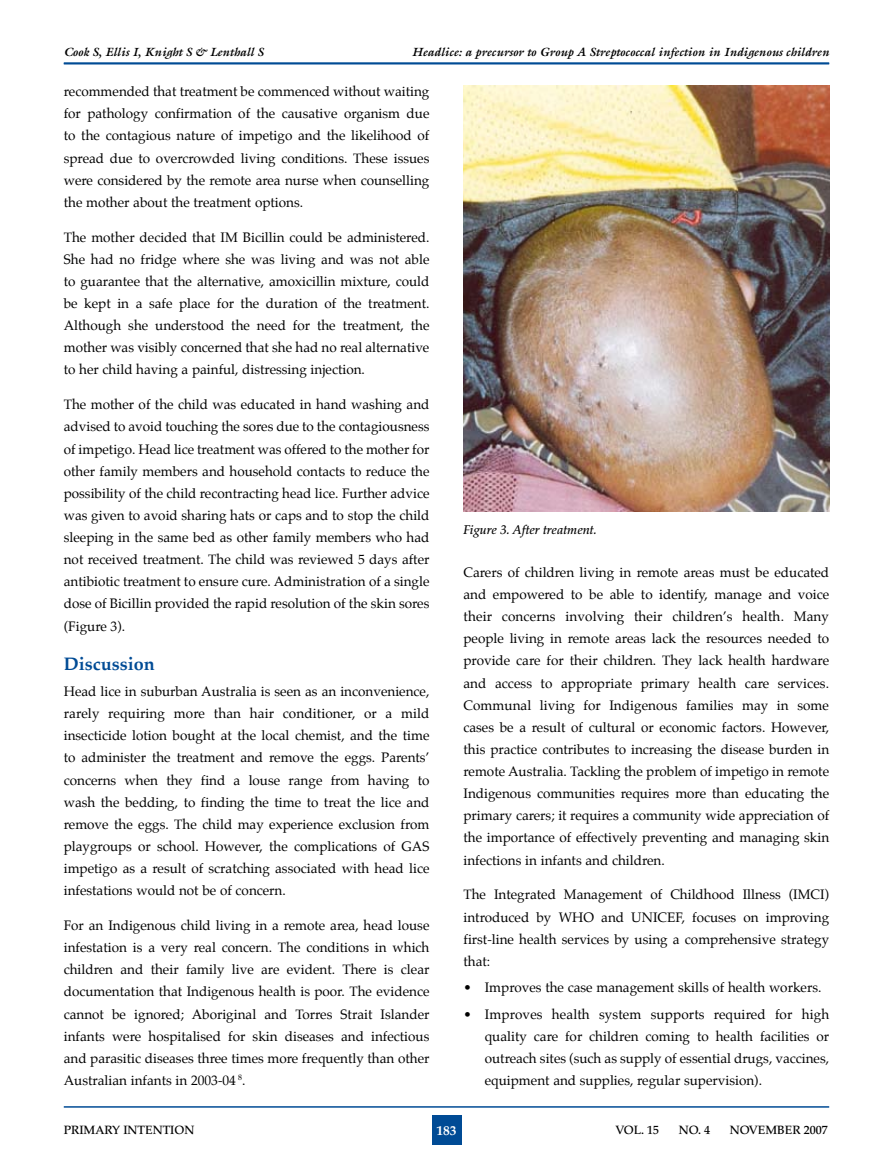
<style>
.page{position:relative;width:893px;height:1170px;background:#fff}
.page>*{position:absolute;margin:0;border:0;box-sizing:border-box;transform-origin:0 0}
.t1{font:700 18px "Palatino";color:#004b95}
.t2{font:13.5px/22px "Palatino";color:#000;text-align:justify}
.t3{font:700 13.5px "Palatino";color:#fff}
.t4{font:italic 500 12.75px "Palatino";color:#000}
.t5{font:italic 700 12px "Galliard";color:#000}
.t6{font:500 12px "Palatino";color:#000}
</style>
<div class="page">
<div style="left:432px;top:1114px;width:29px;height:30px;background:#004b95"></div>
<hr style="left:64px;top:1106px;width:765px;height:1px;background:#004b95">
<img style="left:463px;top:85px;width:366px;height:426px">
<hr style="left:64px;top:62px;width:765px;height:2px;background:#004b95">
<p class="t5" style="left:64px;top:45px;width:201px">Cook S, Ellis I, Knight S &amp; Lenthall S</p>
<p class="t5" style="left:412px;top:45px;width:419px">Headlice: a precursor to Group A Streptococcal infection in Indigenous children</p>
<p class="t2" style="left:64px;top:82px;width:367px">recommended that treatment be commenced without waiting for pathology confirmation of the causative organism due to the contagious nature of impetigo and the likelihood of spread due to overcrowded living conditions. These issues were considered by the remote area nurse when counselling the mother about the treatment options.</p>
<p class="t2" style="left:64px;top:227px;width:367px">The mother decided that IM Bicillin could be administered.<br>She had no fridge where she was living and was not able to guarantee that the alternative, amoxicillin mixture, could be kept in a safe place for the duration of the treatment.<br>Although she understood the need for the treatment, the mother was visibly concerned that she had no real alternative to her child having a painful, distressing injection.</p>
<p class="t2" style="left:64px;top:395px;width:367px">The mother of the child was educated in hand washing and advised to avoid touching the sores due to the contagiousness of impetigo. Head lice treatment was offered to the mother for other family members and household contacts to reduce the possibility of the child recontracting head lice. Further advice was given to avoid sharing hats or caps and to stop the child sleeping in the same bed as other family members who had not received treatment. The child was reviewed 5 days after antibiotic treatment to ensure cure. Administration of a single dose of Bicillin provided the rapid resolution of the skin sores (Figure 3).</p>
<h1 class="t1" style="left:64px;top:652px;width:92px">Discussion</h1>
<p class="t2" style="left:64px;top:681px;width:367px">Head lice in suburban Australia is seen as an inconvenience, rarely requiring more than hair conditioner, or a mild insecticide lotion bought at the local chemist, and the time to administer the treatment and remove the eggs. Parents’ concerns when they find a louse range from having to wash the bedding, to finding the time to treat the lice and remove the eggs. The child may experience exclusion from playgroups or school. However, the complications of GAS impetigo as a result of scratching associated with head lice infestations would not be of concern.</p>
<p class="t2" style="left:64px;top:915px;width:367px">For an Indigenous child living in a remote area, head louse infestation is a very real concern. The conditions in which children and their family live are evident. There is clear documentation that Indigenous health is poor. The evidence cannot be ignored; Aboriginal and Torres Strait Islander infants were hospitalised for skin diseases and infectious and parasitic diseases three times more frequently than other Australian infants in 2003-04 <sup>8</sup>.</p>
<p class="t4" style="left:463px;top:522px;width:135px">Figure 3. After treatment.</p>
<p class="t2" style="left:463px;top:562px;width:367px">Carers of children living in remote areas must be educated and empowered to be able to identify, manage and voice their concerns involving their children’s health. Many people living in remote areas lack the resources needed to provide care for their children. They lack health hardware and access to appropriate primary health care services.<br>Communal living for Indigenous families may in some cases be a result of cultural or economic factors. However, this practice contributes to increasing the disease burden in remote Australia. Tackling the problem of impetigo in remote Indigenous communities requires more than educating the primary carers; it requires a community wide appreciation of the importance of effectively preventing and managing skin infections in infants and children.</p>
<p class="t2" style="left:463px;top:884px;width:367px">The Integrated Management of Childhood Illness (IMCI) introduced by WHO and UNICEF, focuses on improving first-line health services by using a comprehensive strategy that:</p>
<p class="t2" style="left:463px;top:977px;width:359px">• Improves the case management skills of health workers.</p>
<p class="t2" style="left:485px;top:1003px;width:346px;text-indent:-21px">• Improves health system supports required for high quality care for children coming to health facilities or outreach sites (such as supply of essential drugs, vaccines, equipment and supplies, regular supervision).</p>
<p class="t6" style="left:64px;top:1122px;width:132px">PRIMARY INTENTION</p>
<p class="t3" style="left:436px;top:1122px;width:22px">183</p>
<p class="t6" style="left:616px;top:1122px;width:109px">VOL. 15 NO. 4 NO</p>
<p class="t6" style="left:749px;top:1122px;width:80px">VEMBER 2007</p>
</div>
